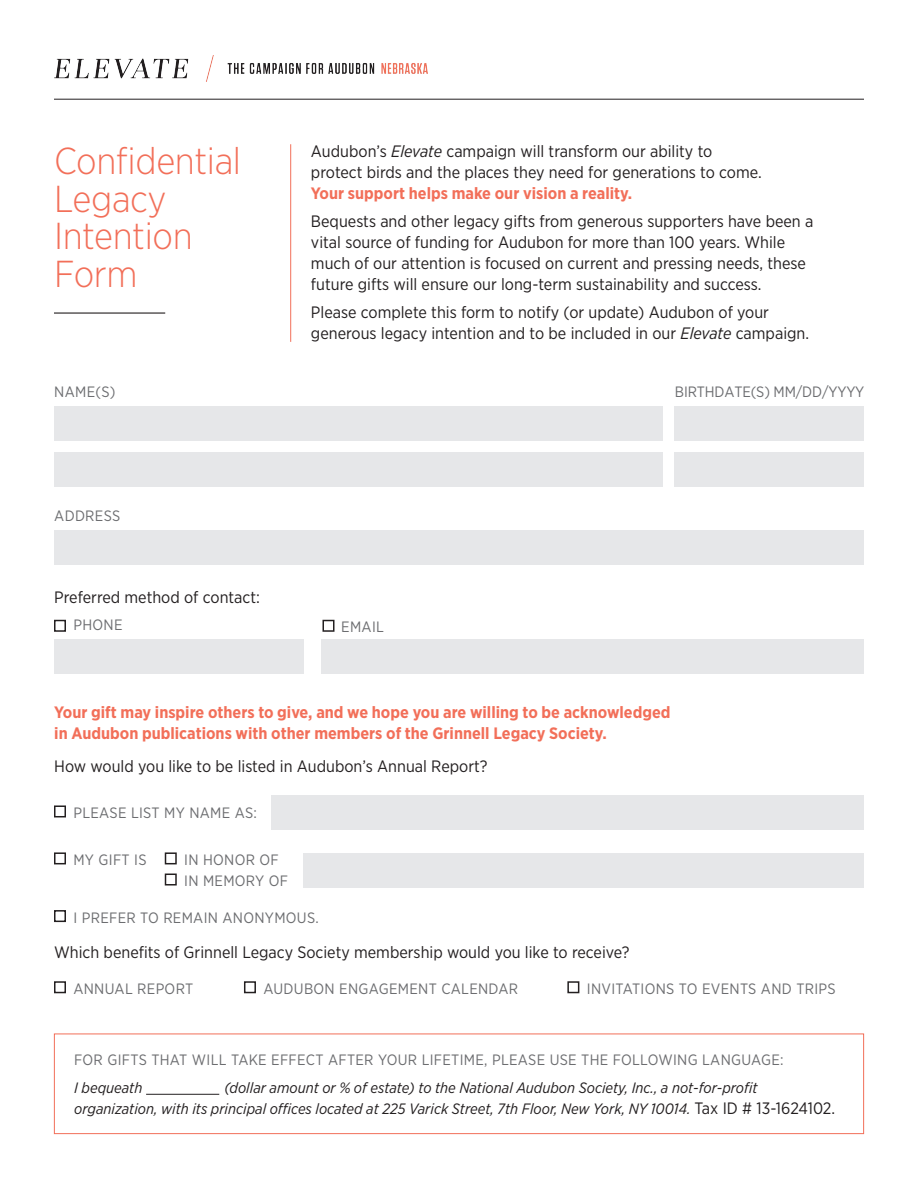
<style>
.page{position:relative;width:918px;height:1188px;background:#fff}
.page>*{position:absolute;margin:0;border:0;box-sizing:border-box;transform-origin:0 0}
.t1{font:300 37.5px/37.5px "Gotham Narrow";letter-spacing:-.01em;color:#f26f59}
.t2{font:16.5px/21px "Gotham Narrow";color:#231f20}
.t3{font:700 16.5px/21px "Gotham Narrow";color:#f26f59}
.t4{font:15px "Gotham Narrow";letter-spacing:.02em;color:#6c6d70}
.t5{font:italic 15px/21.6px "Gotham Narrow";color:#231f20}
.t6{font:15px "Gotham Narrow";letter-spacing:-.01em;color:#6c6d70}
.s1{font-style:italic}
.s2{font-weight:700;color:#f26f59}
.s3{font-style:normal;font-size:16.5px}
</style>
<div class="page">
<hr style="left:54px;top:99px;width:810px;height:1px;background:#231f20">
<hr style="left:290px;top:144px;width:1px;height:198px;background:#f26f59">
<hr style="left:54px;top:312px;width:111px;height:2px;background:#231f20">
<div style="left:54px;top:406px;width:608px;height:34px;background:#e6e7e9"></div>
<div style="left:271px;top:795px;width:593px;height:35px;background:#e6e7e9"></div>
<div style="left:303px;top:853px;width:561px;height:35px;background:#e6e7e9"></div>
<div style="left:54px;top:530px;width:810px;height:35px;background:#e6e7e9"></div>
<div style="left:54px;top:640px;width:249px;height:34px;background:#e6e7e9"></div>
<div style="left:321px;top:640px;width:543px;height:34px;background:#e6e7e9"></div>
<div style="left:675px;top:406px;width:189px;height:34px;background:#e6e7e9"></div>
<div style="left:54px;top:453px;width:608px;height:34px;background:#e6e7e9"></div>
<div style="left:675px;top:453px;width:189px;height:34px;background:#e6e7e9"></div>
<div style="left:54px;top:620px;width:12px;height:12px;border:2px solid #231f20"></div>
<div style="left:54px;top:805px;width:12px;height:12px;border:2px solid #231f20"></div>
<div style="left:54px;top:852px;width:12px;height:12px;border:2px solid #231f20"></div>
<div style="left:54px;top:981px;width:12px;height:12px;border:2px solid #231f20"></div>
<div style="left:54px;top:910px;width:12px;height:12px;border:2px solid #231f20"></div>
<div style="left:165px;top:874px;width:12px;height:12px;border:2px solid #231f20"></div>
<div style="left:165px;top:852px;width:12px;height:12px;border:2px solid #231f20"></div>
<div style="left:244px;top:981px;width:12px;height:12px;border:2px solid #231f20"></div>
<div style="left:567px;top:981px;width:12px;height:12px;border:2px solid #231f20"></div>
<div style="left:322px;top:620px;width:12px;height:12px;border:2px solid #231f20"></div>
<div style="left:54px;top:1034px;width:810px;height:100px;border:1px solid #f26f59"></div>
<hr style="left:146px;top:1094px;width:73px;height:1px;background:#231f20">
<img style="left:54px;top:55px;width:373px;height:26px">
<p class="t1" style="left:54px;top:141px;width:189px">Confidential<br>Legacy<br>Intention<br>Form</p>
<p class="t2" style="left:311px;top:141px;width:452px">Audubon’s <span class="s1">Elevate</span> campaign will transform our ability to protect birds and the places they need for generations to come.<br><span class="s2">Your support helps make our vision a reality.</span></p>
<p class="t2" style="left:311px;top:211px;width:504px">Bequests and other legacy gifts from generous supporters have been a vital source of funding for Audubon for more than 100 years. While much of our attention is focused on current and pressing needs, these future gifts will ensure our long-term sustainability and success.</p>
<p class="t2" style="left:311px;top:301px;width:500px">Please complete this form to notify (or update) Audubon of your generous legacy intention and to be included in our <span class="s1">Elevate</span> campaign.</p>
<p class="t4" style="left:54px;top:383px;width:63px">NAME(S)</p>
<p class="t4" style="left:54px;top:507px;width:68px">ADDRESS</p>
<p class="t2" style="left:54px;top:587px;width:207px">Preferred method of contact:</p>
<p class="t4" style="left:73px;top:616px;width:51px">PHONE</p>
<p class="t4" style="left:341px;top:617px;width:44px">EMAIL</p>
<p class="t6" style="left:675px;top:383px;width:191px">BIRTHDATE(S) MM/DD/YYYY</p>
<p class="t3" style="left:54px;top:701px;width:618px">Your gift may inspire others to give, and we hope you are willing to be acknowledged in Audubon publications with other members of the Grinnell Legacy Society.</p>
<p class="t2" style="left:54px;top:755px;width:435px">How would you like to be listed in Audubon’s Annual Report?</p>
<p class="t4" style="left:73px;top:804px;width:185px">PLEASE LIST MY NAME AS:</p>
<p class="t4" style="left:73px;top:851px;width:75px">MY GIFT IS</p>
<p class="t4" style="left:184px;top:851px;width:96px">IN HONOR OF</p>
<p class="t4" style="left:184px;top:872px;width:105px">IN MEMORY OF</p>
<p class="t4" style="left:73px;top:908px;width:247px">I PREFER TO REMAIN ANONYMOUS.</p>
<p class="t2" style="left:54px;top:942px;width:577px">Which benefits of Grinnell Legacy Society membership would you like to receive?</p>
<p class="t4" style="left:73px;top:979px;width:121px">ANNUAL REPORT</p>
<p class="t4" style="left:263px;top:979px;width:256px">AUDUBON ENGAGEMENT CALENDAR</p>
<p class="t4" style="left:587px;top:979px;width:250px">INVITATIONS TO EVENTS AND TRIPS</p>
<p class="t4" style="left:74px;top:1050px;width:711px">FOR GIFTS THAT WILL TAKE EFFECT AFTER YOUR LIFETIME, PLEASE USE THE FOLLOWING LANGUAGE:</p>
<p class="t5" style="left:74px;top:1076px;width:70px">I bequeath</p>
<p class="t5" style="left:74px;top:1076px;width:762px;text-indent:150px">(dollar amount or % of estate) to the National Audubon Society, Inc., a not-for-profit organization, with its principal offices located at 225 Varick Street, 7th Floor, New York, NY 10014. <span class="s3">Tax ID # 13-1624102.</span></p>
</div>
